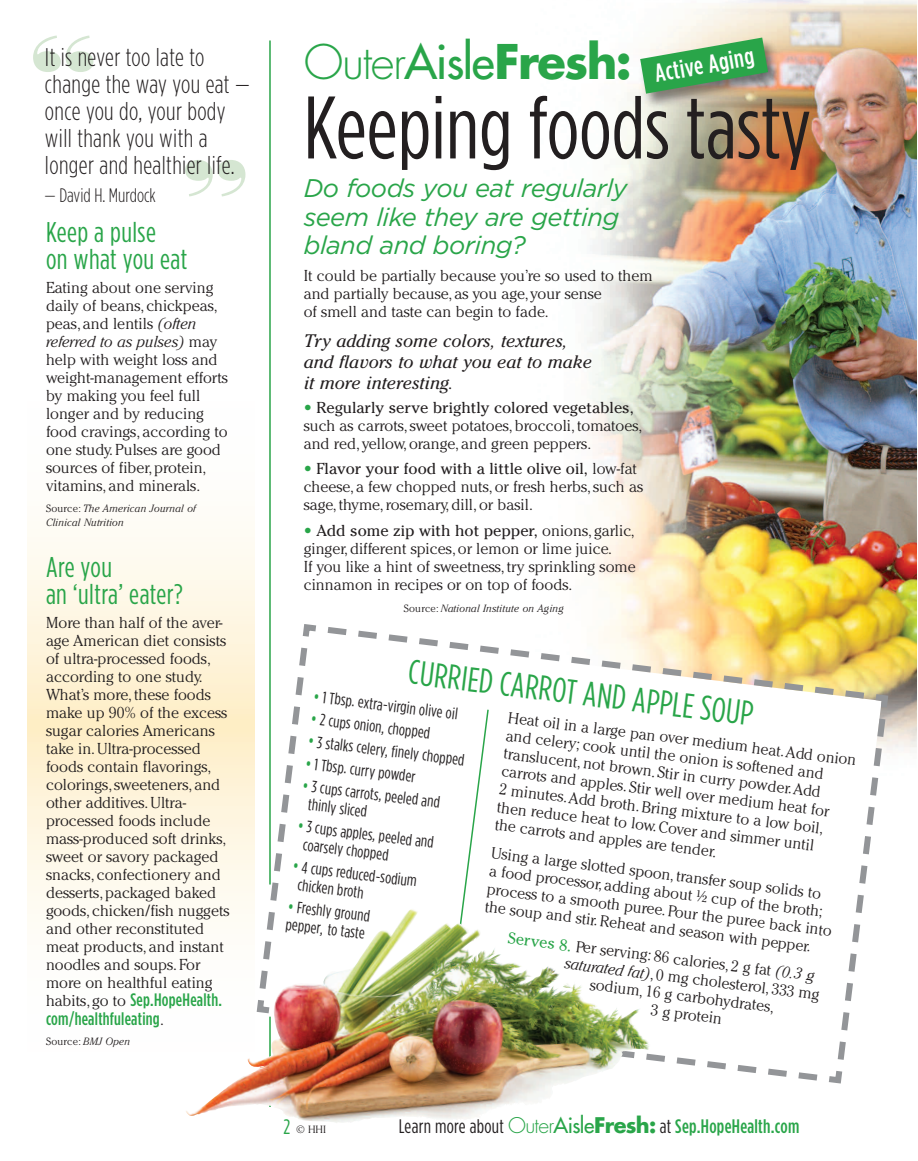
<style>
.page{position:relative;width:918px;height:1161px;background:#fff}
.page>*{position:absolute;margin:0;border:0;box-sizing:border-box;transform-origin:0 0}
.t1{font:90px "Bodoni Poster";color:#d5e6d2}
.t2{font:88.5px "Gotham Condensed";color:#231f20}
.t3{font:700 46.5px "Futura";letter-spacing:-.035em;color:#29a549}
.t4{font:34.5px "Gotham Condensed";color:#29a549}
.t5{font:28.5px/27px "Gotham Condensed";letter-spacing:.015em;color:#29a549}
.t6{font:300 25.5px/27px "Gotham Condensed";letter-spacing:.015em;color:#231f20}
.t7{font:italic 25.5px/28.5px "Gotham";letter-spacing:-.02em;color:#29a549}
.t8{font:500 25.5px "Gotham Condensed";color:#fff}
.t9{font:500 19.5px "Gotham Condensed";letter-spacing:.015em;color:#29a549}
.t10{font:300 19.5px "Gotham Condensed";color:#231f20}
.t11{font:italic 18px/21px "Cheltenham";color:#231f20}
.t12{font:500 18px/19.5px "Gotham Condensed";letter-spacing:.015em;color:#29a549}
.t13{font:16.5px/18px "Gotham Condensed";color:#231f20}
.t14{font:300 15.75px/18px "Cheltenham";color:#231f20}
.t15{font:italic 300 10.5px/13.5px "Cheltenham";letter-spacing:.02em;color:#231f20}
.t16{font:300 10.5px "Cheltenham";letter-spacing:.02em;color:#231f20}
.s1{font-style:italic}
.s2{font-style:normal}
.s3{font-family:"Cheltenham";font-weight:300;font-size:15.75px;color:#231f20}
.s4{font-weight:300}
.s5{font-weight:400}
.s6{font-weight:400;color:#29a549}
.s7{font-weight:500;color:#29a549}
.s8{font-family:"Gotham Condensed";font-weight:400;font-size:21px;color:#29a549}
.s9{font-weight:400;color:#231f20}
.s10{font-family:"Futura";font-weight:300;font-size:21px}
.s11{font-family:"Futura";font-weight:400;font-size:21px}
.s12{font-family:"Futura";font-weight:700;font-size:21px}
</style>
<div class="page">
<img style="left:587px;top:0;width:329px;height:753px">
<hr style="left:269px;top:40px;width:2px;height:845px;background:#29a549">
<svg style="left:27px;top:529px;width:227px;height:393px"></svg>
<img style="left:631px;top:29px;width:158px;height:86px">
<svg style="left:640px;top:38px;width:128px;height:56px;background:#69af73"></svg>
<svg style="left:567px;top:704px;width:256px;height:300px"></svg>
<svg style="left:327px;top:622px;width:556px;height:82px"></svg>
<svg style="left:567px;top:1004px;width:251px;height:79px"></svg>
<svg style="left:253px;top:621px;width:63px;height:288px"></svg>
<svg style="left:823px;top:690px;width:69px;height:394px"></svg>
<svg style="left:461px;top:709px;width:28px;height:200px"></svg>
<img style="left:183px;top:909px;width:384px;height:207px">
<h1 class="t1" style="left:31px;top:16px;width:66px">“</h1>
<h3 class="t6" style="left:45px;top:45px;width:206px">It is never too late to change the way you eat — once you do, your body will thank you with a longer and healthier life.</h3>
<p class="t10" style="left:45px;top:189px;width:113px">— David H. Murdock</p>
<h1 class="t1" style="left:183px;top:140px;width:66px">”</h1>
<h3 class="t5" style="left:46px;top:221px;width:143px">Keep a pulse<br>on what you eat</h3>
<p class="t14" style="left:46px;top:280px;width:183px">Eating about one serving daily of beans, chickpeas, peas, and lentils <span class="s1">(often referred to as pulses)</span> may help with weight loss and weight-management efforts by making you feel full longer and by reducing food cravings, according to one study.Pulses are good sources of fiber,protein, vitamins, and minerals.</p>
<p class="t15" style="left:46px;top:503px;width:151px"><span class="s2">Source:</span> The American Journal of<br>Clinical Nutrition</p>
<h3 class="t5" style="left:46px;top:555px;width:138px">Are you<br>an ‘ultra’ eater?</h3>
<p class="t14" style="left:46px;top:615px;width:185px">More than half of the aver&shy;age American diet consists of ultra-processed foods, according to one study.<br>What’s more,these foods make up 90% of the excess sugar calories Americans take in.Ultra-processed foods contain flavorings, colorings,sweeteners, and other additives.Ultra&shy;processed foods include mass-produced soft drinks, sweet or savory packaged snacks, confectionery and desserts,packaged baked goods, chicken/fish nuggets and other reconstituted meat products, and instant noodles and soups. For more on healthful eating</p>
<p class="t12" style="left:46px;top:991px;width:178px"><span class="s3">habits, go to</span> Sep.HopeHealth. com/healthfuleating<span class="s3">.</span></p>
<p class="t16" style="left:46px;top:1037px;width:86px">Source: <span class="s1">BMJ Open</span></p>
<h3 class="t3" style="left:304px;top:41px;width:330px"><span class="s4">Outer</span><span class="s5">Aisle</span>Fresh:</h3>
<h3 class="t8" style="left:654px;top:64px;width:102px;rotate:-10deg">Active Aging</h3>
<h2 class="t2" style="left:304px;top:96px;width:509px">Keeping foods tasty</h2>
<h3 class="t7" style="left:304px;top:176px;width:325px">Do foods you eat regularly seem like they are getting bland and boring?</h3>
<p class="t14" style="left:304px;top:267px;width:350px">It could be partially because you’re so used to them and partially because, as you age, your sense<br>of smell and taste can begin to fade.</p>
<p class="t11" style="left:304px;top:332px;width:290px">Try adding some colors, textures, and flavors to what you eat to make it more interesting.</p>
<p class="t14" style="left:304px;top:399px;width:340px"><span class="s6">•</span> <span class="s5">Regularly serve brightly colored vegetables, </span>such as carrots,sweet potatoes,broccoli,tomatoes, and red, yellow,orange, and green peppers.</p>
<p class="t14" style="left:304px;top:461px;width:341px"><span class="s6">•</span> <span class="s5">Flavor your food with a little olive oil,</span> low-fat cheese, a few chopped nuts,or fresh herbs,such as sage,thyme,rosemary,dill,or basil.</p>
<p class="t14" style="left:304px;top:522px;width:334px"><span class="s6">•</span> <span class="s5">Add some zip with hot pepper,</span> onions, garlic, ginger,different spices,or lemon or lime juice.<br>If you like a hint of sweetness,try sprinkling some cinnamon in recipes or on top of foods.</p>
<p class="t15" style="left:404px;top:602px;width:162px"><span class="s2">Source:</span> National Institute on Aging</p>
<h3 class="t4" style="left:410px;top:659px;width:349px;rotate:7deg">CURRIED CARROT AND APPLE SOUP</h3>
<p class="t13" style="left:315px;top:688px;width:146px;rotate:7deg"><span class="s7">•</span> 1 Tbsp. extra-virgin olive oil</p>
<p class="t14" style="left:509px;top:710px;width:352px;rotate:7deg">Heat oil in a large pan over medium heat.Add onion and celery; cook until the onion is softened and translucent,not brown. Stir in curry powder.Add carrots and apples. Stir well over medium heat for<br>2 minutes.Add broth.Bring mixture to a low boil, then reduce heat to low.Cover and simmer until</p>
<p class="t14" style="left:493px;top:845px;width:334px;rotate:7deg">Using a large slotted spoon,transfer soup solids to</p>
<p class="t13" style="left:312px;top:710px;width:121px;rotate:7deg"><span class="s7">•</span> 2 cups onion, chopped</p>
<p class="t13" style="left:309px;top:733px;width:159px;rotate:7deg"><span class="s7">•</span> 3 stalks celery, finely chopped</p>
<p class="t13" style="left:307px;top:755px;width:112px;rotate:7deg"><span class="s7">•</span> 1 Tbsp. curry powder</p>
<p class="t13" style="left:311px;top:778px;width:132px;text-indent:-8px;rotate:7deg"><span class="s7">•</span> 3 cups carrots, peeled and thinly sliced</p>
<p class="t13" style="left:306px;top:819px;width:131px;text-indent:-8px;rotate:7deg"><span class="s7">•</span> 3 cups apples, peeled and coarsely chopped</p>
<p class="t13" style="left:301px;top:859px;width:119px;text-indent:-7px;rotate:7deg"><span class="s7">•</span> 4 cups reduced-sodium chicken broth</p>
<p class="t13" style="left:289px;top:898px;width:84px;rotate:7deg"><span class="s7">•</span> Freshly ground pepper, to taste</p>
<p class="t14" style="left:496px;top:817px;width:225px;rotate:7deg">the carrots and apples are tender.</p>
<p class="t14" style="left:490px;top:863px;width:349px;rotate:7deg">a food processor, adding about ½ cup of the broth; process to a smooth puree.Pour the puree back into the soup and stir.Reheat and season with pepper.</p>
<p class="t14" style="left:509px;top:930px;width:311px;rotate:7deg"><span class="s6">Serves 8.</span> Per serving: 86 calories, 2 g fat <span class="s1">(0.3 g</span></p>
<p class="t14" style="left:566px;top:955px;width:258px;rotate:7deg"><span class="s1">saturated fat)</span>, 0 mg cholesterol, 333 mg</p>
<p class="t14" style="left:591px;top:977px;width:187px;rotate:7deg">sodium, 16 g carbohydrates,</p>
<p class="t14" style="left:652px;top:1002px;width:73px;rotate:7deg">3 g protein</p>
<p class="t16" style="left:284px;top:1125px;width:44px"><span class="s8">2</span> © HHI</p>
<p class="t9" style="left:399px;top:1120px;width:402px"><span class="s9">Learn more about</span> <span class="s10">Outer</span><span class="s11">Aisle</span><span class="s12">Fresh:</span> <span class="s9">at</span> Sep.HopeHealth.com</p>
</div>
